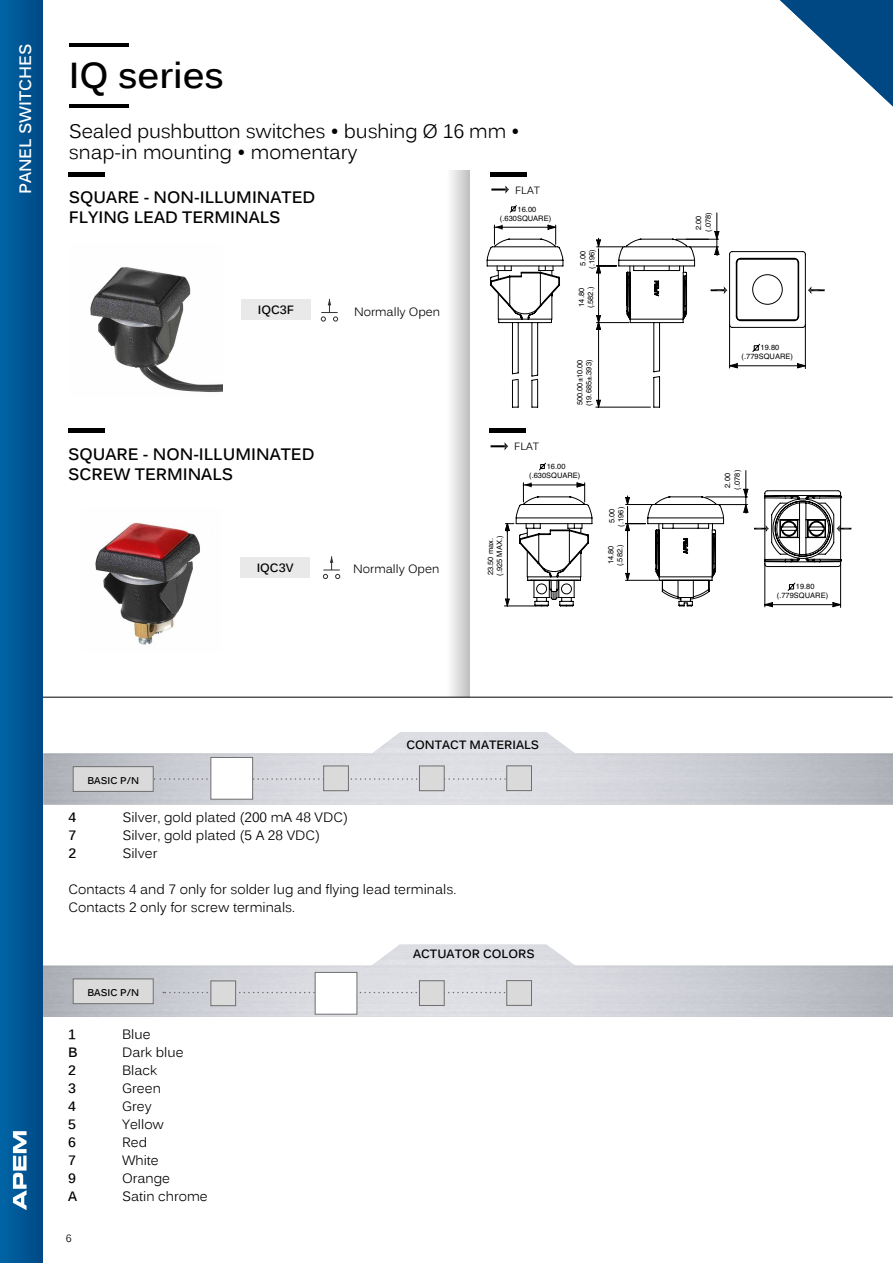
<style>
.page{position:relative;width:893px;height:1263px;background:#fff}
.page>*{position:absolute;margin:0;border:0;box-sizing:border-box;transform-origin:0 0}
.t1{font:700 36px "Kalinga";color:#000}
.t2{font:19.5px/21px "Kalinga";letter-spacing:-.01em;color:#000}
.t3{font:700 16.5px/19.8px "Kalinga";color:#000}
.t4{font:700 16.5px "Kalinga";color:#fff}
.t5{font:13.5px/18px "Kalinga";color:#000}
.t6{font:700 13.5px "Kalinga";color:#000}
.t7{font:700 12px "Kalinga";color:#000}
.t8{font:12px "Kalinga";color:#000}
.t9{font:10.5px "Kalinga";color:#000}
.t10{font:700 9.75px "Kalinga";color:#000}
.t11{font:7.5px/9px "Helvetica";color:#000}
</style>
<div class="page">
<hr style="left:504px;top:605px;width:30px;height:1px;background:#000">
<svg style="left:505px;top:463px;width:346px;height:145px"></svg>
<svg style="left:509px;top:205px;width:297px;height:164px"></svg>
<svg style="left:808px;top:286px;width:17px;height:8px"></svg>
<svg style="left:487px;top:213px;width:274px;height:195px"></svg>
<hr style="left:68px;top:429px;width:36px;height:4px;background:#000">
<hr style="left:490px;top:429px;width:36px;height:4px;background:#000">
<svg style="left:491px;top:442px;width:17px;height:8px"></svg>
<img style="left:95px;top:522px;width:105px;height:123px">
<div style="left:240px;top:557px;width:70px;height:20px;background:#e9e9e9"></div>
<svg style="left:323px;top:556px;width:17px;height:23px"></svg>
<hr style="left:69px;top:172px;width:36px;height:4px;background:#000">
<hr style="left:491px;top:172px;width:36px;height:4px;background:#000">
<svg style="left:505px;top:185px;width:4px;height:9px"></svg>
<hr style="left:491px;top:188px;width:15px;height:3px;background:#000">
<img style="left:90px;top:267px;width:133px;height:125px">
<div style="left:241px;top:300px;width:70px;height:20px;background:#e9e9e9"></div>
<hr style="left:69px;top:104px;width:59px;height:3px;background:#000">
<hr style="left:69px;top:43px;width:59px;height:4px;background:#000">
<svg style="left:321px;top:299px;width:17px;height:22px"></svg>
<div style="left:446px;top:170px;width:24px;height:526px;background:linear-gradient(to right,#fff,#c2c2c2)"></div>
<img style="left:42px;top:945px;width:851px;height:72px">
<svg style="left:163px;top:992px;width:343px;height:1px"></svg>
<div style="left:73px;top:979px;width:80px;height:25px;background:#dadada"></div>
<div style="left:73px;top:978px;width:81px;height:26px;border:1px solid #706f6f"></div>
<svg style="left:154px;top:778px;width:352px;height:2px"></svg>
<div style="left:73px;top:767px;width:80px;height:24px;background:#dadada"></div>
<div style="left:73px;top:766px;width:81px;height:26px;border:1px solid #706f6f"></div>
<hr style="left:0;top:697px;width:893px;height:1px;background:#000">
<div style="left:210px;top:980px;width:26px;height:26px;background:#dadada;border:1px solid #706f6f"></div>
<div style="left:210px;top:757px;width:43px;height:42px;background:#fff;border:1px solid #706f6f"></div>
<div style="left:315px;top:972px;width:42px;height:42px;background:#fff;border:1px solid #706f6f"></div>
<div style="left:323px;top:765px;width:26px;height:26px;background:#dadada;border:1px solid #706f6f"></div>
<div style="left:419px;top:765px;width:26px;height:26px;background:#dadada;border:1px solid #706f6f"></div>
<div style="left:419px;top:980px;width:26px;height:26px;background:#dadada;border:1px solid #706f6f"></div>
<div style="left:506px;top:765px;width:26px;height:26px;background:#dadada;border:1px solid #706f6f"></div>
<div style="left:506px;top:980px;width:26px;height:26px;background:#dadada;border:1px solid #706f6f"></div>
<svg style="left:780px;top:0;width:113px;height:106px"></svg>
<div style="left:0;top:0;width:42px;height:1263px;background:linear-gradient(to right,#0064a5,#004986)"></div>
<svg style="left:13px;top:1131px;width:14px;height:79px"></svg>
<p class="t4" style="left:15px;top:194px;width:152px;rotate:-90deg">PANEL SWITCHES</p>
<h1 class="t1" style="left:69px;top:52px;width:157px">IQ series</h1>
<h2 class="t2" style="left:69px;top:123px;width:452px">Sealed pushbutton switches • bushing Ø 16 mm • snap-in mounting • momentary</h2>
<p class="t3" style="left:69px;top:189px;width:248px">SQUARE - NON-ILLUMINATED<br>FLYING LEAD TERMINALS</p>
<p class="t7" style="left:258px;top:302px;width:38px">IQC3F</p>
<p class="t8" style="left:354px;top:304px;width:88px">Normally Open</p>
<p class="t9" style="left:515px;top:183px;width:26px">FLAT</p>
<p class="t11" style="left:518px;top:205px;width:20px">16.00</p>
<p class="t11" style="left:500px;top:214px;width:53px">(.630SQUARE)</p>
<p class="t11" style="left:578px;top:269px;width:21px;text-align:center;rotate:-90deg">5.00 (.196)</p>
<p class="t11" style="left:586px;top:308px;width:23px;rotate:-90deg">(.582.)</p>
<p class="t11" style="left:577px;top:307px;width:20px;rotate:-90deg">14.80</p>
<p class="t3" style="left:68px;top:446px;width:248px">SQUARE - NON-ILLUMINATED<br>SCREW TERMINALS</p>
<p class="t7" style="left:257px;top:560px;width:38px">IQC3V</p>
<p class="t8" style="left:353px;top:561px;width:88px">Normally Open</p>
<p class="t9" style="left:514px;top:440px;width:26px">FLAT</p>
<p class="t11" style="left:576px;top:406px;width:48px;rotate:-90deg">500.00±10.00 (19.685±.393)</p>
<p class="t11" style="left:529px;top:462px;width:53px;text-align:center">16.00 (.630SQUARE)</p>
<p class="t11" style="left:486px;top:576px;width:42px;rotate:-90deg">23.50 max. (.925 MAX.)</p>
<p class="t11" style="left:607px;top:527px;width:21px;text-align:center;rotate:-90deg">5.00 (.196)</p>
<p class="t11" style="left:607px;top:566px;width:23px;rotate:-90deg">14.80 (.582.)</p>
<p class="t10" style="left:87px;top:774px;width:53px">BASIC P/N</p>
<p class="t7" style="left:406px;top:736px;width:134px">CONTACT MATERIALS</p>
<p class="t6" style="left:68px;top:808px;width:9px">4</p>
<p class="t5" style="left:122px;top:809px;width:227px">Silver, gold plated (200 mA 48 VDC)</p>
<p class="t6" style="left:68px;top:826px;width:9px">7</p>
<p class="t5" style="left:122px;top:827px;width:199px">Silver, gold plated (5 A 28 VDC)</p>
<p class="t6" style="left:68px;top:844px;width:9px">2</p>
<p class="t5" style="left:122px;top:845px;width:37px">Silver</p>
<p class="t5" style="left:68px;top:881px;width:389px">Contacts 4 and 7 only for solder lug and flying lead terminals.<br>Contacts 2 only for screw terminals.</p>
<p class="t10" style="left:87px;top:986px;width:53px">BASIC P/N</p>
<p class="t6" style="left:68px;top:1026px;width:9px">1</p>
<p class="t5" style="left:122px;top:1027px;width:30px">Blue</p>
<p class="t6" style="left:68px;top:1044px;width:11px">B</p>
<p class="t5" style="left:122px;top:1045px;width:63px">Dark blue</p>
<p class="t6" style="left:68px;top:1062px;width:9px">2</p>
<p class="t5" style="left:122px;top:1063px;width:37px">Black</p>
<p class="t6" style="left:68px;top:1080px;width:9px">3</p>
<p class="t5" style="left:122px;top:1081px;width:40px">Green</p>
<p class="t6" style="left:68px;top:1098px;width:9px">4</p>
<p class="t5" style="left:122px;top:1099px;width:31px">Grey</p>
<p class="t6" style="left:68px;top:1116px;width:9px">5</p>
<p class="t5" style="left:122px;top:1117px;width:43px">Yellow</p>
<p class="t6" style="left:68px;top:1134px;width:9px">6</p>
<p class="t5" style="left:122px;top:1135px;width:27px">Red</p>
<p class="t6" style="left:68px;top:1152px;width:9px">7</p>
<p class="t5" style="left:122px;top:1153px;width:38px">White</p>
<p class="t6" style="left:68px;top:1170px;width:9px">9</p>
<p class="t5" style="left:122px;top:1171px;width:50px">Orange</p>
<p class="t6" style="left:68px;top:1188px;width:11px">A</p>
<p class="t5" style="left:122px;top:1189px;width:87px">Satin chrome</p>
<p class="t9" style="left:66px;top:1231px;width:7px">6</p>
<p class="t7" style="left:413px;top:945px;width:123px">ACTUATOR COLORS</p>
<p class="t11" style="left:694px;top:232px;width:21px;line-height:9.9px;rotate:-90deg">2.00 (.078)</p>
<p class="t11" style="left:742px;top:343px;width:53px;text-indent:19px">19.80 (.779SQUARE)</p>
<p class="t11" style="left:723px;top:490px;width:21px;line-height:9.9px;rotate:-90deg">2.00 (.078)</p>
<p class="t11" style="left:796px;top:582px;width:20px">19.80</p>
<p class="t11" style="left:777px;top:591px;width:53px">(.779SQUARE)</p>
</div>
